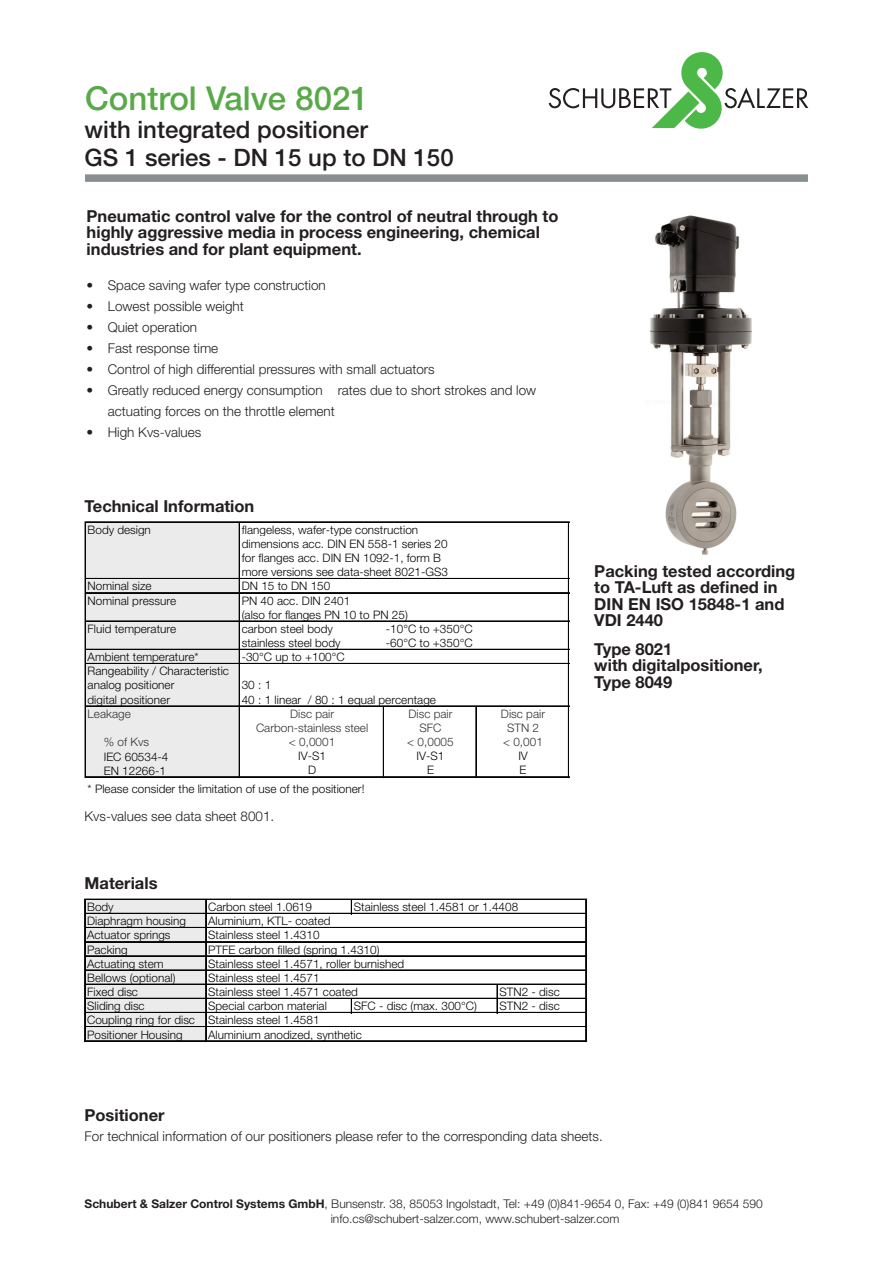
<style>
.page{position:relative;width:893px;height:1263px;background:#fff}
.page>*{position:absolute;margin:0;border:0;box-sizing:border-box;transform-origin:0 0}
.t1{font:500 33px "Helvetica Neue LT Std";color:#58aa48}
.t2{font:500 24px "Helvetica Neue LT Std";color:#231f20}
.t3{font:700 16.5px/16.5px "Helvetica Neue LT Std";color:#231f20}
.t4{font:300 13.5px/21px "Helvetica Neue LT Std";color:#231f20}
.t5{font:300 12px/15px "Helvetica Neue LT Std";color:#231f20}
.t6{font:300 11.7px/14.1px "Helvetica Neue LT Std";letter-spacing:.005em;color:#040503}
.t7{font:300 11.7px "Helvetica Neue LT Std";letter-spacing:.005em;color:#313232}
.s1{font-weight:700}
</style>
<div class="page">
<svg style="left:549px;top:52px;width:259px;height:77px"></svg>
<svg style="left:85px;top:174px;width:723px;height:8px;background:#909496"></svg>
<img style="left:649px;top:215px;width:104px;height:340px">
<div style="left:86px;top:523px;width:154px;height:141px;background:#ebebec"></div>
<div style="left:86px;top:664px;width:154px;height:28px;background:#ebebec"></div>
<div style="left:86px;top:692px;width:154px;height:14px;background:#ebebec"></div>
<div style="left:86px;top:706px;width:154px;height:71px;background:#ebebec"></div>
<hr style="left:85px;top:522px;width:1px;height:255px;background:#040503">
<hr style="left:239px;top:523px;width:1px;height:254px;background:#040503">
<hr style="left:568px;top:523px;width:1px;height:254px;background:#040503">
<hr style="left:383px;top:707px;width:1px;height:70px;background:#040503">
<hr style="left:476px;top:707px;width:1px;height:70px;background:#040503">
<hr style="left:86px;top:521px;width:483px;height:1px;background:#040503">
<hr style="left:86px;top:522px;width:483px;height:1px;background:#040503">
<hr style="left:86px;top:578px;width:483px;height:1px;background:#040503">
<hr style="left:86px;top:592px;width:483px;height:1px;background:#040503">
<hr style="left:86px;top:593px;width:483px;height:1px;background:#040503">
<hr style="left:86px;top:621px;width:483px;height:1px;background:#040503">
<hr style="left:86px;top:649px;width:483px;height:1px;background:#040503">
<hr style="left:86px;top:663px;width:483px;height:1px;background:#040503">
<hr style="left:86px;top:706px;width:483px;height:1px;background:#040503">
<hr style="left:86px;top:776px;width:483px;height:1px;background:#040503">
<hr style="left:86px;top:777px;width:483px;height:1px;background:#040503">
<div style="left:86px;top:900px;width:120px;height:14px;background:#ebebec"></div>
<div style="left:86px;top:914px;width:120px;height:127px;background:#ebebec"></div>
<svg style="left:351px;top:900px;width:1px;height:13px"></svg>
<hr style="left:84px;top:899px;width:1px;height:142px;background:#040503">
<hr style="left:85px;top:899px;width:1px;height:142px;background:#040503">
<hr style="left:205px;top:900px;width:1px;height:141px;background:#040503">
<hr style="left:206px;top:900px;width:1px;height:141px;background:#040503">
<svg style="left:351px;top:999px;width:1px;height:13px"></svg>
<hr style="left:585px;top:900px;width:1px;height:141px;background:#040503">
<hr style="left:586px;top:900px;width:1px;height:141px;background:#040503">
<svg style="left:497px;top:985px;width:1px;height:27px"></svg>
<hr style="left:86px;top:899px;width:501px;height:1px;background:#040503">
<hr style="left:86px;top:913px;width:501px;height:1px;background:#040503">
<hr style="left:86px;top:927px;width:501px;height:1px;background:#040503">
<hr style="left:86px;top:941px;width:501px;height:1px;background:#040503">
<hr style="left:86px;top:955px;width:501px;height:1px;background:#040503">
<hr style="left:86px;top:956px;width:501px;height:1px;background:#040503">
<hr style="left:86px;top:970px;width:501px;height:1px;background:#040503">
<hr style="left:86px;top:984px;width:501px;height:1px;background:#040503">
<hr style="left:86px;top:998px;width:501px;height:1px;background:#040503">
<hr style="left:86px;top:1012px;width:501px;height:1px;background:#040503">
<hr style="left:86px;top:1026px;width:501px;height:1px;background:#040503">
<hr style="left:86px;top:1040px;width:501px;height:1px;background:#040503">
<hr style="left:86px;top:1041px;width:501px;height:1px;background:#040503">
<h1 class="t1" style="left:85px;top:79px;width:285px">Control Valve 8021</h1>
<h2 class="t2" style="left:85px;top:143px;width:371px">GS 1 series - DN 15 up to DN 150</h2>
<h2 class="t2" style="left:85px;top:115px;width:285px">with integrated positioner</h2>
<h3 class="t3" style="left:87px;top:207px;width:473px">Pneumatic control valve for the control of neutral through to highly aggressive media in process engineering, chemical industries and for plant equipment.</h3>
<p class="t4" style="left:87px;top:274px;width:241px">• Space saving wafer type construction</p>
<p class="t4" style="left:87px;top:295px;width:159px">• Lowest possible weight</p>
<p class="t4" style="left:87px;top:316px;width:112px">• Quiet operation</p>
<p class="t4" style="left:87px;top:337px;width:133px">• Fast response time</p>
<p class="t4" style="left:87px;top:358px;width:350px">• Control of high differential pressures with small actuators</p>
<p class="t4" style="left:108px;top:379px;width:430px;text-indent:-21px">• Greatly reduced energy consumption rates due to short strokes and low actuating forces on the throttle element</p>
<p class="t4" style="left:87px;top:421px;width:116px">• High Kvs-values</p>
<h3 class="t3" style="left:85px;top:497px;width:171px">Technical Information</h3>
<p class="t6" style="left:88px;top:522px;width:65px">Body design</p>
<p class="t6" style="left:242px;top:522px;width:208px">flangeless, wafer-type construction dimensions acc. DIN EN 558-1 series 20 for flanges acc. DIN EN 1092-1, form B more versions see data-sheet 8021-GS3</p>
<p class="t6" style="left:88px;top:579px;width:66px">Nominal size</p>
<p class="t6" style="left:242px;top:579px;width:90px">DN 15 to DN 150</p>
<p class="t6" style="left:88px;top:593px;width:90px">Nominal pressure</p>
<p class="t6" style="left:242px;top:593px;width:168px">PN 40 acc. DIN 2401<br>(also for flanges PN 10 to PN 25)</p>
<p class="t6" style="left:88px;top:621px;width:90px">Fluid temperature</p>
<p class="t6" style="left:242px;top:621px;width:93px">carbon steel body</p>
<p class="t6" style="left:386px;top:621px;width:88px">-10°C to +350°C</p>
<p class="t6" style="left:242px;top:635px;width:100px">stainless steel body</p>
<p class="t6" style="left:386px;top:635px;width:88px">-60°C to +350°C</p>
<p class="t6" style="left:88px;top:650px;width:113px">Ambient temperature*</p>
<p class="t6" style="left:242px;top:650px;width:105px">-30°C up to +100°C</p>
<p class="t6" style="left:88px;top:664px;width:143px">Rangeability / Characteristic analog positioner</p>
<p class="t6" style="left:242px;top:678px;width:31px">30 : 1</p>
<p class="t6" style="left:88px;top:692px;width:84px">digital positioner</p>
<p class="t6" style="left:242px;top:692px;width:196px">40 : 1 linear / 80 : 1 equal percentage</p>
<p class="t7" style="left:88px;top:706px;width:45px">Leakage</p>
<p class="t7" style="left:290px;top:706px;width:46px">Disc pair</p>
<p class="t7" style="left:408px;top:706px;width:46px">Disc pair</p>
<p class="t7" style="left:501px;top:706px;width:46px">Disc pair</p>
<p class="t7" style="left:256px;top:721px;width:114px">Carbon-stainless steel</p>
<p class="t7" style="left:420px;top:721px;width:23px">SFC</p>
<p class="t7" style="left:507px;top:721px;width:33px">STN 2</p>
<p class="t7" style="left:104px;top:735px;width:47px">% of Kvs</p>
<p class="t7" style="left:289px;top:735px;width:48px">&lt; 0,0001</p>
<p class="t7" style="left:407px;top:735px;width:48px">&lt; 0,0005</p>
<p class="t7" style="left:503px;top:735px;width:41px">&lt; 0,001</p>
<p class="t6" style="left:104px;top:749px;width:66px">IEC 60534-4</p>
<p class="t6" style="left:298px;top:749px;width:29px">IV-S1</p>
<p class="t6" style="left:417px;top:749px;width:29px">IV-S1</p>
<p class="t6" style="left:518px;top:749px;width:11px">IV</p>
<p class="t6" style="left:104px;top:763px;width:64px">EN 12266-1</p>
<p class="t6" style="left:308px;top:763px;width:10px">D</p>
<p class="t6" style="left:427px;top:763px;width:8px">E</p>
<p class="t6" style="left:520px;top:763px;width:8px">E</p>
<p class="t6" style="left:88px;top:782px;width:278px">* Please consider the limitation of use of the positioner!</p>
<p class="t4" style="left:85px;top:805px;width:191px">Kvs-values see data sheet 8001.</p>
<h3 class="t3" style="left:85px;top:875px;width:74px">Materials</h3>
<p class="t6" style="left:354px;top:899px;width:166px">Stainless steel 1.4581 or 1.4408</p>
<p class="t6" style="left:87px;top:900px;width:28px">Body</p>
<p class="t6" style="left:208px;top:900px;width:105px">Carbon steel 1.0619</p>
<p class="t6" style="left:87px;top:914px;width:100px">Diaphragm housing</p>
<p class="t6" style="left:208px;top:914px;width:124px">Aluminium, KTL- coated</p>
<p class="t6" style="left:87px;top:928px;width:85px">Actuator springs</p>
<p class="t6" style="left:208px;top:928px;width:113px">Stainless steel 1.4310</p>
<p class="t6" style="left:87px;top:942px;width:42px">Packing</p>
<p class="t6" style="left:208px;top:942px;width:173px">PTFE carbon filled (spring 1.4310)</p>
<p class="t6" style="left:87px;top:956px;width:78px">Actuating stem</p>
<p class="t6" style="left:208px;top:956px;width:198px">Stainless steel 1.4571, roller burnished</p>
<p class="t6" style="left:87px;top:970px;width:90px">Bellows (optional)</p>
<p class="t6" style="left:208px;top:970px;width:113px">Stainless steel 1.4571</p>
<p class="t6" style="left:87px;top:984px;width:52px">Fixed disc</p>
<p class="t6" style="left:208px;top:984px;width:151px">Stainless steel 1.4571 coated</p>
<p class="t6" style="left:500px;top:984px;width:62px">STN2 - disc</p>
<p class="t6" style="left:87px;top:999px;width:59px">Sliding disc</p>
<p class="t6" style="left:208px;top:999px;width:120px">Special carbon material</p>
<p class="t6" style="left:354px;top:999px;width:125px">SFC - disc (max. 300°C)</p>
<p class="t6" style="left:500px;top:999px;width:62px">STN2 - disc</p>
<p class="t6" style="left:87px;top:1013px;width:234px">Coupling ring for disc Stainless steel 1.4581<br>Positioner Housing</p>
<p class="t6" style="left:208px;top:1027px;width:155px">Aluminium anodized, synthetic</p>
<h3 class="t3" style="left:594px;top:562px;width:203px">Packing tested according to TA-Luft as defined in<br>DIN EN ISO 15848-1 and<br>VDI 2440</h3>
<h3 class="t3" style="left:594px;top:640px;width:170px">Type 8021<br>with digitalpositioner,<br>Type 8049</h3>
<h3 class="t3" style="left:85px;top:1107px;width:82px">Positioner</h3>
<p class="t4" style="left:85px;top:1125px;width:520px">For technical information of our positioners please refer to the corresponding data sheets.</p>
<p class="t5" style="left:331px;top:1196px;width:434px;text-indent:-246px"><span class="s1">Schubert &amp; Salzer Control Systems GmbH</span>, Bunsenstr. 38, 85053 Ingolstadt, Tel: +49 (0)841-9654 0, Fax: +49 (0)841 9654 590 info.cs@schubert-salzer.com, www.schubert-salzer.com</p>
</div>
